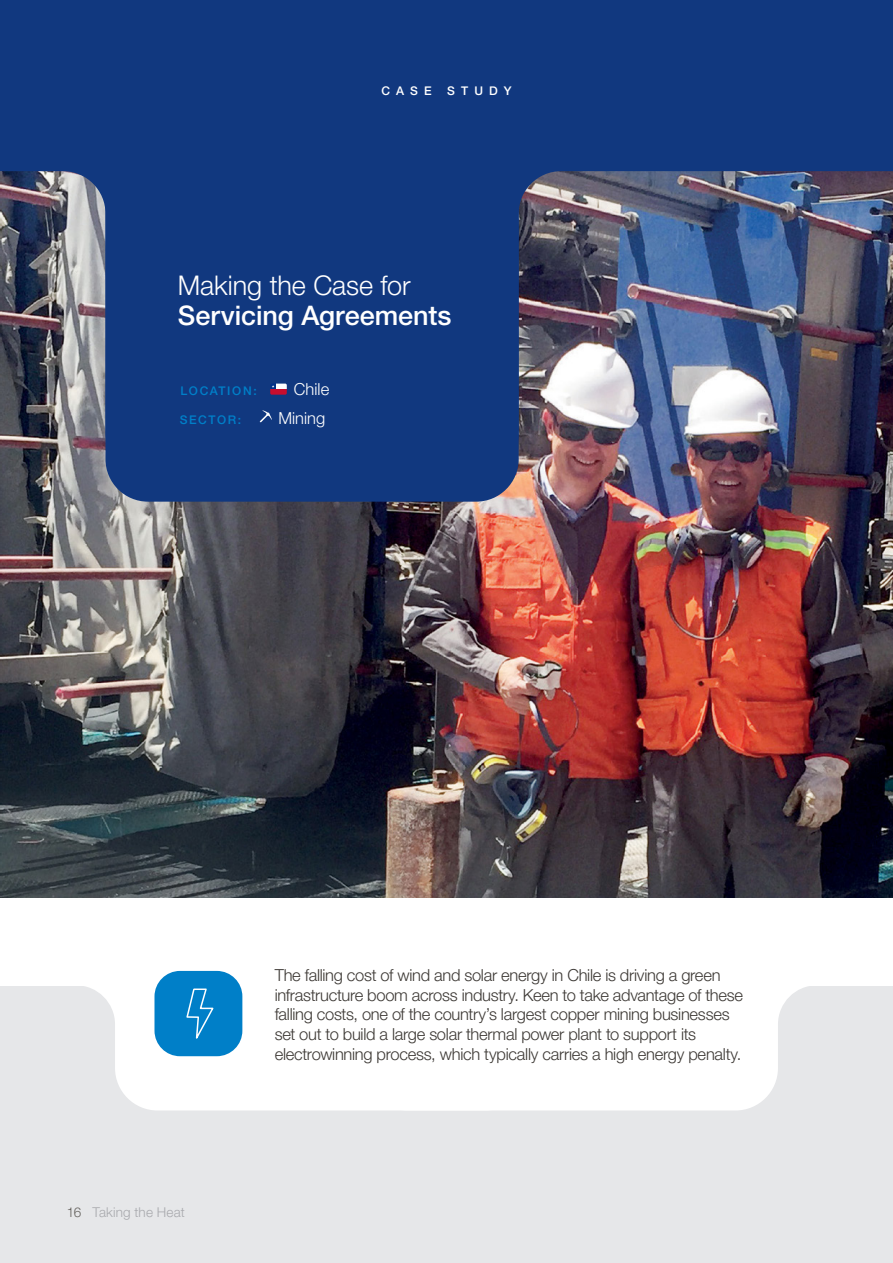
<style>
.page{position:relative;width:893px;height:1263px;background:#fff}
.page>*{position:absolute;margin:0;border:0;box-sizing:border-box;transform-origin:0 0}
.t1{font:500 27px "Helvetica Neue LT Std";color:#fff}
.t2{font:300 27px "Helvetica Neue LT Pro";letter-spacing:-.005em;color:#fff}
.Body{font:300 16.5px/19.8px "Helvetica Neue LT Pro";letter-spacing:-.015em;color:#3d3935}
.t3{font:300 16.5px "Helvetica Neue LT Pro";color:#fff}
.t4{font:300 13.5px "Helvetica Neue LT Pro";letter-spacing:.01em;color:#a8a9ad}
.t5{font:500 12px "Helvetica Neue LT Std";letter-spacing:.135em;color:#007fc8}
.t6{font:500 12px "Helvetica Neue LT Std";letter-spacing:.515em;color:#fff}
.s1{color:#64615d}
</style>
<div class="page">
<div style="left:0;top:910px;width:893px;height:353px;background:#e6e7e9"></div>
<svg style="left:528px;top:985px;width:365px;height:125px;fill:#fff"></svg>
<svg style="left:0;top:985px;width:528px;height:125px;fill:#fff"></svg>
<div style="left:0;top:891px;width:893px;height:94px;background:#fff"></div>
<img style="left:0;top:475px;width:893px;height:422px">
<img style="left:0;top:0;width:105px;height:475px">
<img style="left:105px;top:0;width:788px;height:502px">
<div style="left:590px;top:0;width:52px;height:74px;background:#11387f"></div>
<svg style="left:260px;top:410px;width:12px;height:12px"></svg>
<div style="left:270px;top:389px;width:17px;height:6px;background:#c70d2e"></div>
<div style="left:276px;top:384px;width:11px;height:5px;background:#fff"></div>
<svg style="left:270px;top:384px;width:6px;height:5px"></svg>
<div style="left:154px;top:971px;width:88px;height:85px;background:#007fc8;border-radius:26px"></div>
<svg style="left:186px;top:988px;width:28px;height:51px"></svg>
<h6 class="t6" style="left:381px;top:84px;width:52px">CASE</h6>
<h6 class="t6" style="left:447px;top:84px;width:66px">STUDY</h6>
<h6 class="t2" style="left:178px;top:269px;width:234px">Making the Case for</h6>
<h6 class="t1" style="left:178px;top:299px;width:275px">Servicing Agreements</h6>
<h6 class="t5" style="left:181px;top:384px;width:78px">LOCATION:</h6>
<h6 class="t3" style="left:294px;top:379px;width:37px">Chile</h6>
<h6 class="t5" style="left:180px;top:412px;width:63px">SECTOR:</h6>
<h6 class="t3" style="left:278px;top:408px;width:48px">Mining</h6>
<p class="t4" style="left:67px;top:1204px;width:119px"><span class="s1">16</span> Taking the Heat</p>
<p class="Body" style="left:275px;top:965px;width:470px">The falling cost of wind and solar energy in Chile is driving a green infrastructure boom across industry. Keen to take advantage of these falling costs, one of the country’s largest copper mining businesses set out to build a large solar thermal power plant to support its electrowinning process, which typically carries a high energy penalty.</p>
</div>
